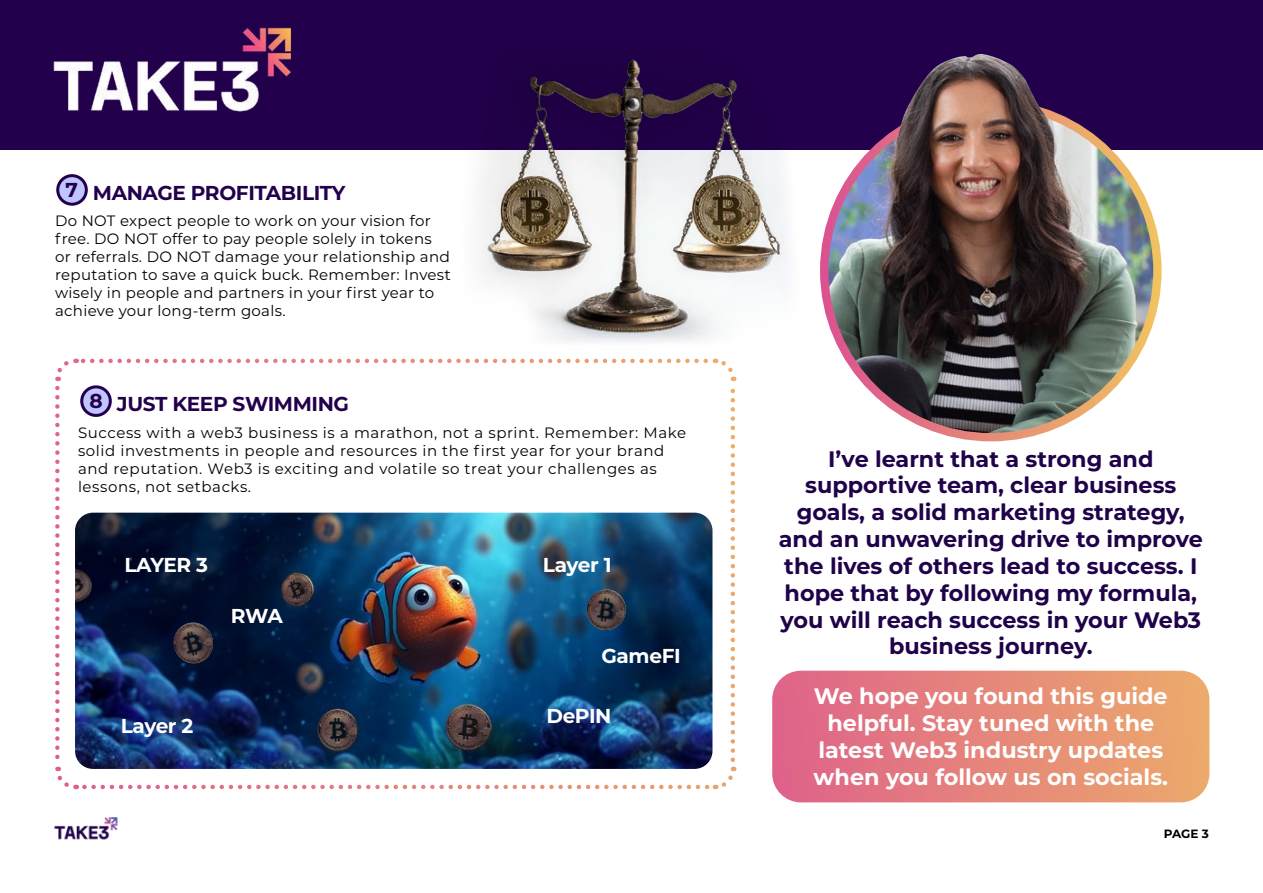
<style>
.page{position:relative;width:1263px;height:893px;background:#fff}
.page>*{position:absolute;margin:0;border:0;box-sizing:border-box;transform-origin:0 0}
.t1{font:700 22.35px/26.8px "Montserrat";color:#1f0249;text-align:center}
.t2{font:700 22.35px/26.8px "Montserrat";color:#fff;text-align:center}
.t3{font:700 20.1px "Montserrat";letter-spacing:-.02em;color:#23004c}
.t4{font:700 20.1px "Montserrat";letter-spacing:-.02em;color:#fff}
.t5{font:15px/18px "Montserrat";letter-spacing:.02em;color:#000}
.t6{font:15px/18px "Montserrat";letter-spacing:.04em;color:#000}
.t7{font:700 12px "Montserrat";color:#000}
</style>
<div class="page">
<svg style="left:772px;top:671px;width:437px;height:131px;background:#e5877b"></svg>
<div style="left:58px;top:176px;width:28px;height:28px;background:#bec5ff;border-radius:50%"></div>
<div style="left:56px;top:174px;width:32px;height:32px;border:3px solid #23004c;border-radius:50%"></div>
<div style="left:82px;top:387px;width:28px;height:28px;background:#bec5ff;border-radius:50%"></div>
<div style="left:80px;top:385px;width:32px;height:32px;border:3px solid #23004c;border-radius:50%"></div>
<svg style="left:55px;top:388px;width:21px;height:402px"></svg>
<svg style="left:84px;top:767px;width:653px;height:23px"></svg>
<svg style="left:714px;top:361px;width:22px;height:399px"></svg>
<svg style="left:55px;top:358px;width:651px;height:23px"></svg>
<img style="left:75px;top:513px;width:637px;height:256px">
<img style="left:172px;top:623px;width:43px;height:42px">
<img style="left:585px;top:589px;width:42px;height:43px">
<img style="left:54px;top:817px;width:64px;height:23px">
<div style="left:0;top:0;width:1263px;height:150px;background:#23004c"></div>
<img style="left:53px;top:27px;width:238px;height:85px">
<img style="left:824px;top:104px;width:333px;height:333px;border-radius:167px">
<img style="left:892px;top:54px;width:162px;height:108px">
<img style="left:447px;top:59px;width:343px;height:302px">
<h2 class="t3" style="left:66px;top:178px;width:281px">7 MANAGE PROFITABILITY</h2>
<p class="t5" style="left:55px;top:212px;width:397px">Do NOT expect people to work on your vision for free. DO NOT offer to pay people solely in tokens or referrals. DO NOT damage your relationship and reputation to save a quick buck. Remember: Invest wisely in people and partners in your first year to achieve your long-term goals.</p>
<h2 class="t3" style="left:90px;top:389px;width:261px">8 JUST KEEP SWIMMING</h2>
<p class="t6" style="left:78px;top:423px;width:610px">Success with a web3 business is a marathon, not a sprint. Remember: Make solid investments in people and resources in the first year for your brand and reputation. Web3 is exciting and volatile so treat your challenges as lessons, not setbacks.</p>
<h2 class="t4" style="left:124px;top:551px;width:85px">LAYER 3</h2>
<h2 class="t4" style="left:231px;top:601px;width:53px">RWA</h2>
<h2 class="t4" style="left:121px;top:711px;width:74px">Layer 2</h2>
<h2 class="t4" style="left:543px;top:551px;width:70px">Layer 1</h2>
<h2 class="t4" style="left:601px;top:642px;width:81px">GameFI</h2>
<h2 class="t4" style="left:546px;top:701px;width:67px">DePIN</h2>
<p class="t1" style="left:779px;top:444px;width:426px">I’ve learnt that a strong and supportive team, clear business goals, a solid marketing strategy, and an unwavering drive to improve the lives of others lead to success. I hope that by following my formula, you will reach success in your Web3 business journey.</p>
<h1 class="t2" style="left:814px;top:682px;width:356px">We hope you found this guide helpful. Stay tuned with the latest Web3 industry updates when you follow us on socials.</h1>
<p class="t7" style="left:1164px;top:825px;width:47px">PAGE 3</p>
</div>
